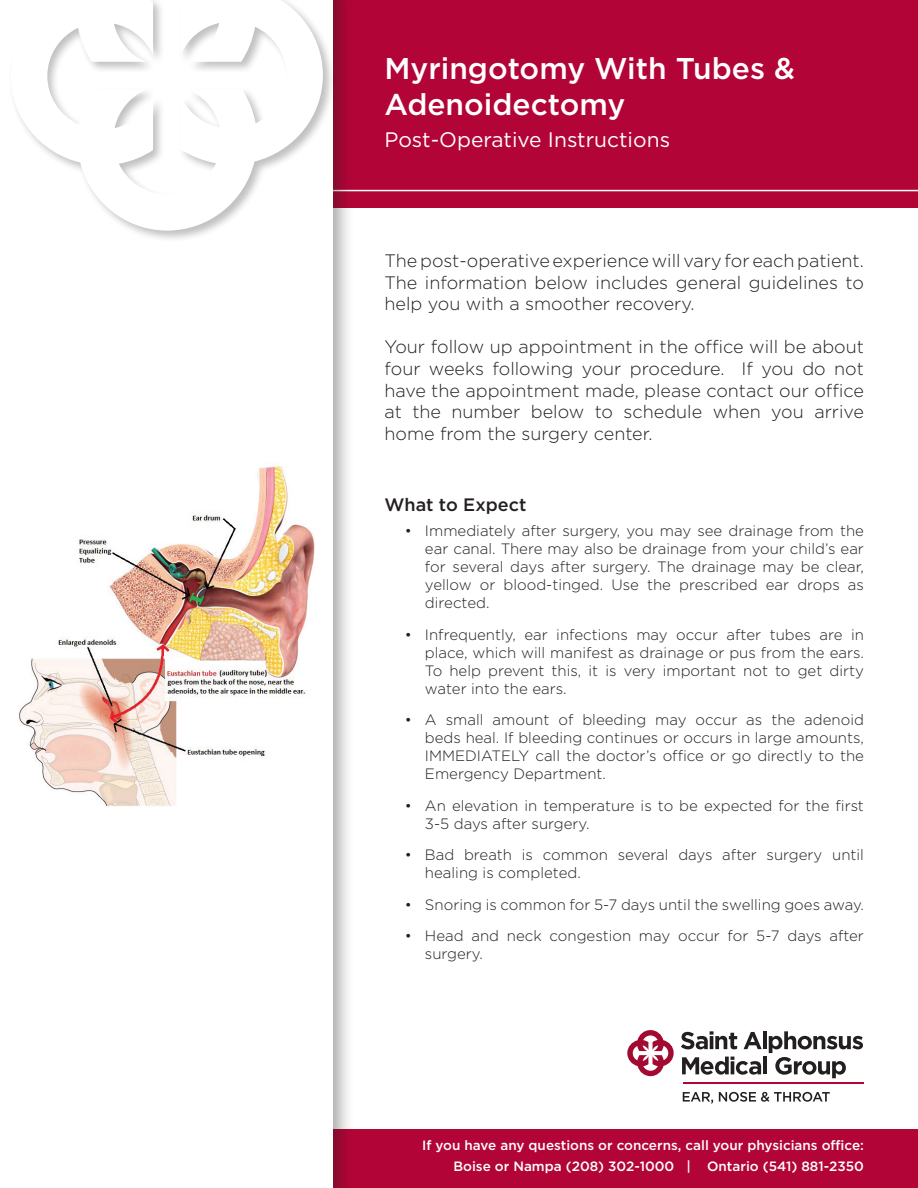
<style>
.page{position:relative;width:918px;height:1188px;background:#fff}
.page>*{position:absolute;margin:0;border:0;box-sizing:border-box;transform-origin:0 0}
.t1{font:500 30px/36px "Gotham";color:#fff}
.t2{font:21px "Gotham";color:#fff}
.t3{font:300 18px/21.6px "Gotham";color:#231f20;text-align:justify}
.t4{font:500 18px "Gotham";color:#231f20}
.t5{font:300 15px/18px "Gotham";color:#231f20;text-align:justify}
.t6{font:500 13.5px/21px "Gotham";color:#fff;text-align:right}
</style>
<div class="page">
<div style="left:0;top:0;width:918px;height:208px;background:#b30437"></div>
<hr style="left:323px;top:190px;width:595px;height:1px;background:#fff">
<div style="left:0;top:1130px;width:918px;height:58px;background:#b30437"></div>
<div style="left:0;top:0;width:355px;height:1188px;background:#231f20;opacity:.39"></div>
<div style="left:0;top:0;width:333px;height:1188px;background:#fff"></div>
<hr style="left:683px;top:1083px;width:181px;height:1px;background:#b30437">
<svg style="left:627px;top:1030px;width:47px;height:46px"></svg>
<svg style="left:681px;top:1031px;width:56px;height:18px"></svg>
<svg style="left:744px;top:1032px;width:18px;height:17px"></svg>
<hr style="left:763px;top:1031px;width:4px;height:18px;background:#231f20">
<svg style="left:682px;top:1057px;width:79px;height:18px"></svg>
<hr style="left:763px;top:1057px;width:4px;height:17px;background:#231f20">
<svg style="left:769px;top:1031px;width:94px;height:47px"></svg>
<svg style="left:683px;top:1092px;width:30px;height:12px"></svg>
<svg style="left:719px;top:1092px;width:111px;height:10px"></svg>
<div style="left:8px;top:0;width:327px;height:243px;background:#231f20;opacity:.28"></div>
<svg style="left:11px;top:0;width:312px;height:231px"></svg>
<img style="left:19px;top:466px;width:296px;height:341px">
<h1 class="t1" style="left:384px;top:50px;width:412px">Myringotomy With Tubes &amp;<br>Adenoidectomy</h1>
<h2 class="t2" style="left:384px;top:128px;width:287px">Post-Operative Instructions</h2>
<p class="t3" style="left:384px;top:250px;width:481px">The post-operative experience will vary for each patient.<br>The information below includes general guidelines to help you with a smoother recovery.</p>
<p class="t3" style="left:384px;top:336px;width:481px">Your follow up appointment in the office will be about four weeks following your procedure. If you do not have the appointment made, please contact our office at the number below to schedule when you arrive home from the surgery center.</p>
<p class="t4" style="left:384px;top:495px;width:143px">What to Expect</p>
<p class="t5" style="left:425px;top:522px;width:441px;text-indent:-20px">• Immediately after surgery, you may see drainage from the ear canal. There may also be drainage from your child’s ear for several days after surgery. The drainage may be clear, yellow or blood-tinged. Use the prescribed ear drops as directed.</p>
<p class="t5" style="left:425px;top:625px;width:441px;text-indent:-20px">• Infrequently, ear infections may occur after tubes are in place, which will manifest as drainage or pus from the ears.<br>To help prevent this, it is very important not to get dirty water into the ears.</p>
<p class="t5" style="left:425px;top:711px;width:441px;text-indent:-20px">• A small amount of bleeding may occur as the adenoid beds heal. If bleeding continues or occurs in large amounts, IMMEDIATELY call the doctor’s office or go directly to the Emergency Department.</p>
<p class="t5" style="left:425px;top:796px;width:441px;text-indent:-20px">• An elevation in temperature is to be expected for the first<br>3-5 days after surgery.</p>
<p class="t5" style="left:425px;top:846px;width:441px;text-indent:-20px">• Bad breath is common several days after surgery until healing is completed.</p>
<p class="t5" style="left:405px;top:895px;width:461px">• Snoring is common for 5-7 days until the swelling goes away.</p>
<p class="t5" style="left:425px;top:927px;width:441px;text-indent:-20px">• Head and neck congestion may occur for 5-7 days after surgery.</p>
<p class="t6" style="left:422px;top:1134px;width:443px">If you have any questions or concerns, call your physicians office:<br>Boise or Nampa (208) 302-1000 | Ontario (541) 881-2350</p>
</div>
